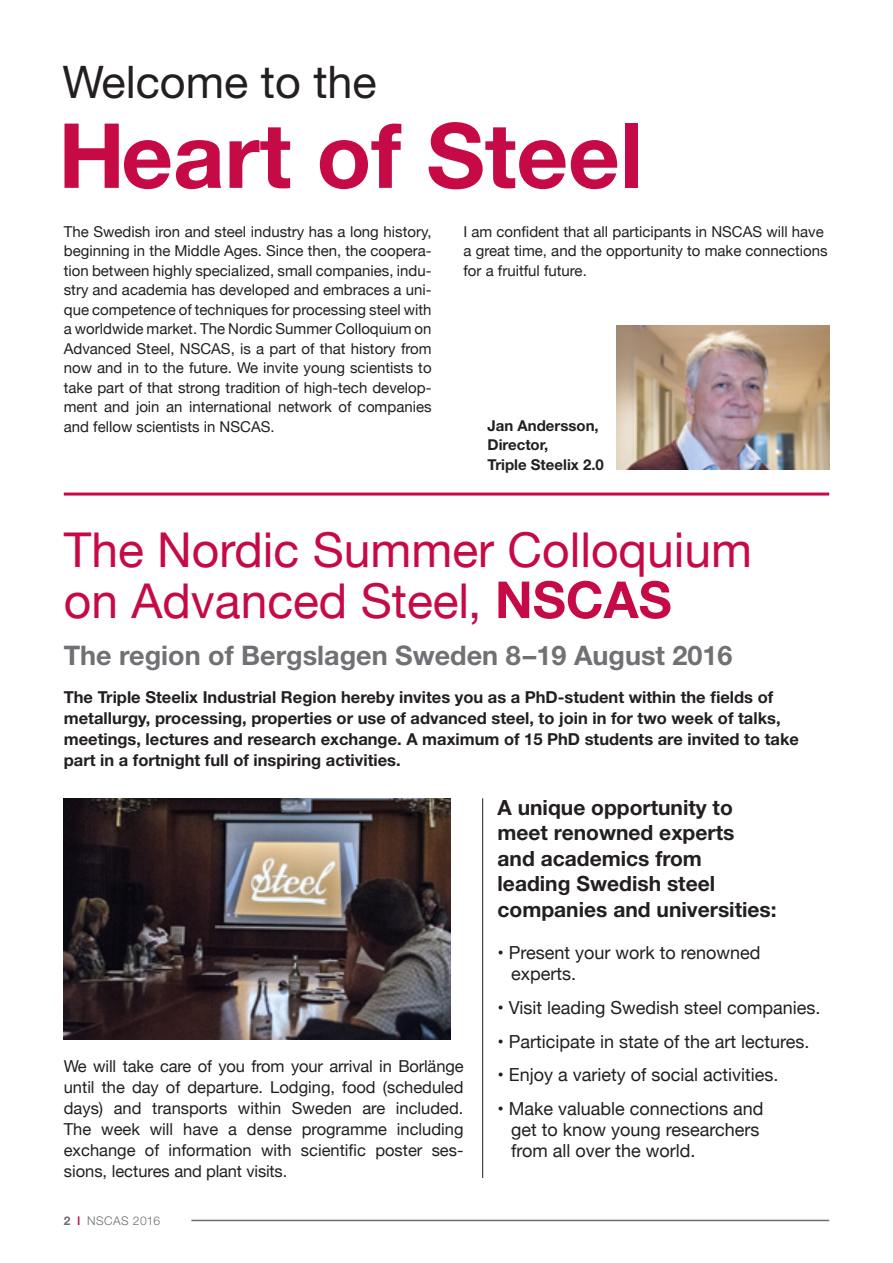
<style>
.page{position:relative;width:893px;height:1263px;background:#fff}
.page>*{position:absolute;margin:0;border:0;box-sizing:border-box;transform-origin:0 0}
.t1{font:700 90px "Helvetica Neue";color:#c60a45}
.t2{font:48px/51px "Helvetica Neue";color:#c60a45}
.t3{font:45px "Helvetica Neue";color:#231f20}
.t4{font:700 27px "Helvetica Neue";color:#717074}
.t5{font:700 21px/25.5px "Helvetica Neue";color:#231f20}
.t6{font:18px/21px "Helvetica Neue";color:#231f20}
.t7{font:700 16.5px/21px "Helvetica Neue";color:#231f20}
.t8{font:16.5px/21px "Helvetica Neue";color:#231f20;text-align:justify}
.t9{font:15px/19.5px "Helvetica Neue";color:#231f20;text-align:justify}
.t10{font:700 15px/19.5px "Helvetica Neue";color:#231f20}
.t11{font:300 12px "Helvetica Neue";letter-spacing:.04em;color:#6c6d70}
.s1{font-weight:700;font-size:51px}
.s2{font-weight:700}
.s3{font-weight:500;color:#c60a45}
</style>
<div class="page">
<hr style="left:191px;top:1220px;width:638px;height:1px;background:#6c6d70">
<img style="left:64px;top:798px;width:386px;height:241px">
<img style="left:617px;top:325px;width:212px;height:145px">
<hr style="left:482px;top:798px;width:1px;height:380px;background:#231f20">
<hr style="left:64px;top:492px;width:765px;height:3px;background:#c60a45">
<h3 class="t3" style="left:63px;top:55px;width:316px">Welcome to the</h3>
<h1 class="t1" style="left:58px;top:100px;width:586px">Heart of Steel</h1>
<p class="t9" style="left:64px;top:223px;width:369px">The Swedish iron and steel industry has a long history, beginning in the Middle Ages. Since then, the coopera&shy;tion between highly specialized, small companies, indu&shy;stry and academia has developed and embraces a uni&shy;que competence of techniques for processing steel with a worldwide market. The Nordic Summer Colloquium on Advanced Steel, NSCAS, is a part of that history from now and in to the future. We invite young scientists to take part of that strong tradition of high-tech develop&shy;ment and join an international network of companies and fellow scientists in NSCAS.</p>
<p class="t9" style="left:463px;top:223px;width:366px;text-align:left">I am confident that all participants in NSCAS will have a great time, and the opportunity to make connections for a fruitful future.</p>
<p class="t10" style="left:488px;top:415px;width:118px">Jan Andersson,<br>Director,<br>Triple Steelix 2.0</p>
<h2 class="t2" style="left:64px;top:527px;width:690px">The Nordic Summer Colloquium on Advanced Steel, <span class="s1">NSCAS</span></h2>
<h3 class="t4" style="left:64px;top:639px;width:670px">The region of Bergslagen Sweden 8–19 August 2016</h3>
<p class="t7" style="left:64px;top:686px;width:737px">The Triple Steelix Industrial Region hereby invites you as a PhD-student within the fields of metallurgy, processing, properties or use of advanced steel, to join in for two week of talks, meetings, lectures and research exchange. A maximum of 15 PhD students are invited to take part in a fortnight full of inspiring activities.</p>
<p class="t8" style="left:64px;top:1057px;width:401px">We will take care of you from your arrival in Borlänge until the day of departure. Lodging, food (scheduled days) and transports within Sweden are included.<br>The week will have a dense programme including exchange of information with scientific poster ses&shy;sions, lectures and plant visits.</p>
<p class="t11" style="left:64px;top:1213px;width:98px"><span class="s2">2</span> <span class="s3">I</span> NSCAS 2016</p>
<h3 class="t5" style="left:497px;top:794px;width:281px">A unique opportunity to meet renowned experts and academics from leading Swedish steel companies and universities:</h3>
<p class="t6" style="left:511px;top:943px;width:251px;text-indent:-14px">• Present your work to renowned experts.</p>
<p class="t6" style="left:497px;top:998px;width:325px">• Visit leading Swedish steel companies.</p>
<p class="t6" style="left:497px;top:1032px;width:314px">• Participate in state of the art lectures.</p>
<p class="t6" style="left:497px;top:1065px;width:282px">• Enjoy a variety of social activities.</p>
<p class="t6" style="left:511px;top:1099px;width:254px;text-indent:-14px">• Make valuable connections and get to know young researchers from all over the world.</p>
</div>
